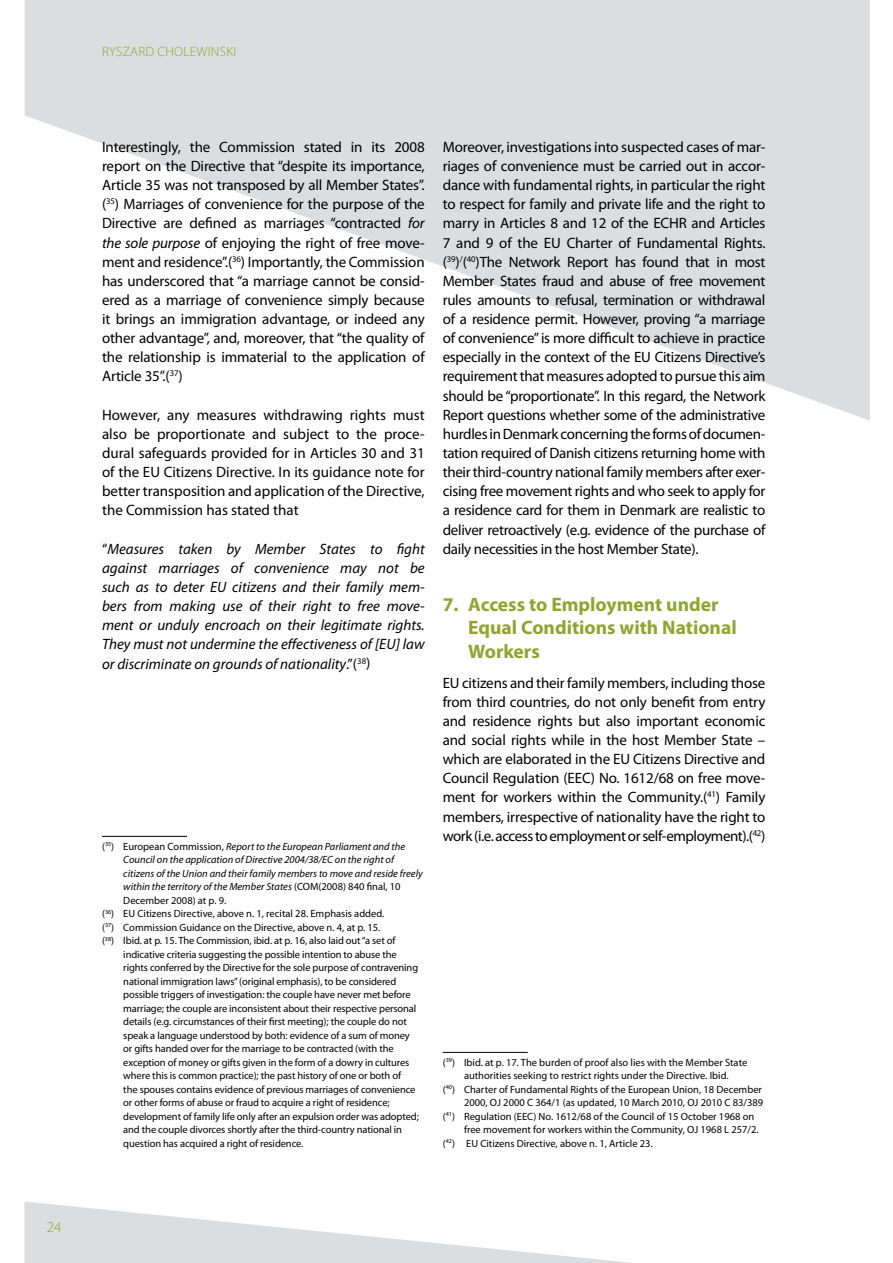
<style>
.page{position:relative;width:893px;height:1263px;background:#fff}
.page>*{position:absolute;margin:0;border:0;box-sizing:border-box;transform-origin:0 0}
.t1{font:700 19.5px/23.4px "Myriad Pro";color:#90a530}
.t2{font:15px/19.2px "Myriad Pro";letter-spacing:-.015em;color:#000;text-align:justify}
.t3{font:italic 15px/19.2px "Myriad Pro";color:#000;text-align:justify}
.t4{font:300 15px "Myriad Pro";color:#90a530}
.t5{font:300 13.5px "Myriad Pro";letter-spacing:.02em;color:#90a530}
.t6{font:10.5px "Myriad Pro";letter-spacing:-.01em;color:#000}
.t7{font:italic 10.5px "Myriad Pro";color:#000}
.s1{font-style:italic}
.s2{font-style:normal}
</style>
<div class="page">
<svg style="left:24px;top:1201px;width:607px;height:62px"></svg>
<svg style="left:25px;top:0;width:845px;height:421px;fill:#dcddde"></svg>
<hr style="left:102px;top:836px;width:85px;height:1px;background:#000">
<hr style="left:443px;top:1052px;width:85px;height:1px;background:#000">
<p class="t4" style="left:47px;top:1219px;width:16px">24</p>
<p class="t5" style="left:102px;top:44px;width:23px">RYSZARD</p>
<p class="t5" style="left:157px;top:44px;width:17px">CHOLEWINS</p>
<p class="t5" style="left:226px;top:44px;width:9px">KI</p>
<p class="t2" style="left:102px;top:137px;width:324px">Interestingly, the Commission stated in its 2008 report on the Directive that “despite its importance, Article 35 was not transposed by all Member States”. (<sup>35</sup>) Marriages of convenience for the purpose of the Directive are defined as marriages “contracted <span class="s1">for the sole purpose</span> of enjoying the right of free move&shy;ment and residence”.(<sup>36</sup>) Importantly, the Commission has underscored that “a marriage cannot be consid&shy;ered as a marriage of convenience simply because it brings an immigration advantage, or indeed any other advantage”, and, moreover, that “the quality of the relationship is immaterial to the application of Article 35”.(<sup>37</sup>)</p>
<p class="t2" style="left:102px;top:405px;width:324px">However, any measures withdrawing rights must also be proportionate and subject to the proce&shy;dural safeguards provided for in Articles 30 and 31 of the EU Citizens Directive. In its guidance note for better transposition and application of the Directive, the Commission has stated that</p>
<p class="t3" style="left:102px;top:539px;width:324px"><span class="s2">“</span>Measures taken by Member States to fight against marriages of convenience may not be such as to deter EU citizens and their family mem&shy;bers from making use of their right to free move&shy;ment or unduly encroach on their legitimate rights.<br>They must not undermine the effectiveness of [EU] law or discriminate on grounds of nationality<span class="s2">.”(</span><sup>38</sup><span class="s2">)</span></p>
<p class="t7" style="left:102px;top:840px;width:305px"><span class="s2">(</span><sup>35</sup><span class="s2">) European Commission,</span> Report to the European Parliament and the</p>
<p class="t7" style="left:123px;top:853px;width:272px">Council on the application of Directive 2004/38/EC on the right of</p>
<p class="t7" style="left:123px;top:867px;width:301px">citizens of the Union and their family members to move and reside freely</p>
<p class="t7" style="left:123px;top:880px;width:279px">within the territory of the Member States <span class="s2">(COM(2008) 840 final, 10</span></p>
<p class="t6" style="left:123px;top:894px;width:105px">December 2008) at p. 9.</p>
<p class="t6" style="left:102px;top:907px;width:284px">(<sup>36</sup>) EU Citizens Directive, above n. 1, recital 28. Emphasis added.</p>
<p class="t6" style="left:102px;top:921px;width:280px">(<sup>37</sup>) Commission Guidance on the Directive, above n. 4, at p. 15.</p>
<p class="t6" style="left:102px;top:934px;width:295px">(<sup>38</sup>) Ibid. at p. 15. The Commission, ibid. at p. 16, also laid out “a set of</p>
<p class="t6" style="left:123px;top:948px;width:275px">indicative criteria suggesting the possible intention to abuse the</p>
<p class="t6" style="left:123px;top:961px;width:296px">rights conferred by the Directive for the sole purpose of contravening</p>
<p class="t6" style="left:123px;top:975px;width:275px">national immigration laws” (original emphasis), to be considered</p>
<p class="t6" style="left:123px;top:988px;width:289px">possible triggers of investigation: the couple have never met before</p>
<p class="t6" style="left:123px;top:1002px;width:295px">marriage; the couple are inconsistent about their respective personal</p>
<p class="t6" style="left:123px;top:1015px;width:285px">details (e.g. circumstances of their first meeting); the couple do not</p>
<p class="t6" style="left:123px;top:1029px;width:288px">speak a language understood by both: evidence of a sum of money</p>
<p class="t6" style="left:123px;top:1042px;width:272px">or gifts handed over for the marriage to be contracted (with the</p>
<p class="t6" style="left:123px;top:1056px;width:288px">exception of money or gifts given in the form of a dowry in cultures</p>
<p class="t6" style="left:123px;top:1069px;width:279px">where this is common practice); the past history of one or both of</p>
<p class="t6" style="left:123px;top:1083px;width:294px">the spouses contains evidence of previous marriages of convenience</p>
<p class="t6" style="left:123px;top:1096px;width:268px">or other forms of abuse or fraud to acquire a right of residence;</p>
<p class="t6" style="left:123px;top:1110px;width:297px">development of family life only after an expulsion order was adopted;</p>
<p class="t6" style="left:123px;top:1123px;width:280px">and the couple divorces shortly after the third-country national in</p>
<p class="t6" style="left:123px;top:1137px;width:182px">question has acquired a right of residence.</p>
<p class="t2" style="left:443px;top:137px;width:324px">Moreover, investigations into suspected cases of mar&shy;riages of convenience must be carried out in accor&shy;dance with fundamental rights, in particular the right to respect for family and private life and the right to marry in Articles 8 and 12 of the ECHR and Articles 7 and 9 of the EU Charter of Fundamental Rights. (<sup>39</sup>)<sup>/</sup>(<sup>40</sup>)The Network Report has found that in most Member States fraud and abuse of free movement rules amounts to refusal, termination or withdrawal of a residence permit. However, proving “a marriage of convenience” is more difficult to achieve in practice especially in the context of the EU Citizens Directive’s requirement that measures adopted to pursue this aim should be “proportionate”. In this regard, the Network Report questions whether some of the administrative hurdles in Denmark concerning the forms of documen&shy;tation required of Danish citizens returning home with their third-country national family members after exer&shy;cising free movement rights and who seek to apply for a residence card for them in Denmark are realistic to deliver retroactively (e.g. evidence of the purchase of daily necessities in the host Member State).</p>
<h1 class="t1" style="left:468px;top:592px;width:270px;text-indent:-26px">7. Access to Employment under<br>Equal Conditions with National<br>Workers</h1>
<p class="t2" style="left:443px;top:673px;width:324px">EU citizens and their family members, including those from third countries, do not only benefit from entry and residence rights but also important economic and social rights while in the host Member State – which are elaborated in the EU Citizens Directive and Council Regulation (EEC) No. 1612/68 on free move&shy;ment for workers within the Community.(<sup>41</sup>) Family members, irrespective of nationality have the right to work (i.e. access to employment or self-employment).(<sup>42</sup>)</p>
<p class="t6" style="left:443px;top:1056px;width:306px">(<sup>39</sup>) Ibid. at p. 17. The burden of proof also lies with the Member State</p>
<p class="t6" style="left:464px;top:1069px;width:266px">authorities seeking to restrict rights under the Directive. Ibid.</p>
<p class="t6" style="left:443px;top:1083px;width:321px">(<sup>40</sup>) Charter of Fundamental Rights of the European Union, 18 December</p>
<p class="t6" style="left:464px;top:1096px;width:301px">2000, OJ 2000 C 364/1 (as updated, 10 March 2010, OJ 2010 C 83/389</p>
<p class="t6" style="left:443px;top:1110px;width:313px">(<sup>41</sup>) Regulation (EEC) No. 1612/68 of the Council of 15 October 1968 on</p>
<p class="t6" style="left:464px;top:1123px;width:296px">free movement for workers within the Community, OJ 1968 L 257/2.</p>
<p class="t6" style="left:443px;top:1137px;width:212px">(<sup>42</sup>) EU Citizens Directive, above n. 1, Article 23.</p>
</div>
